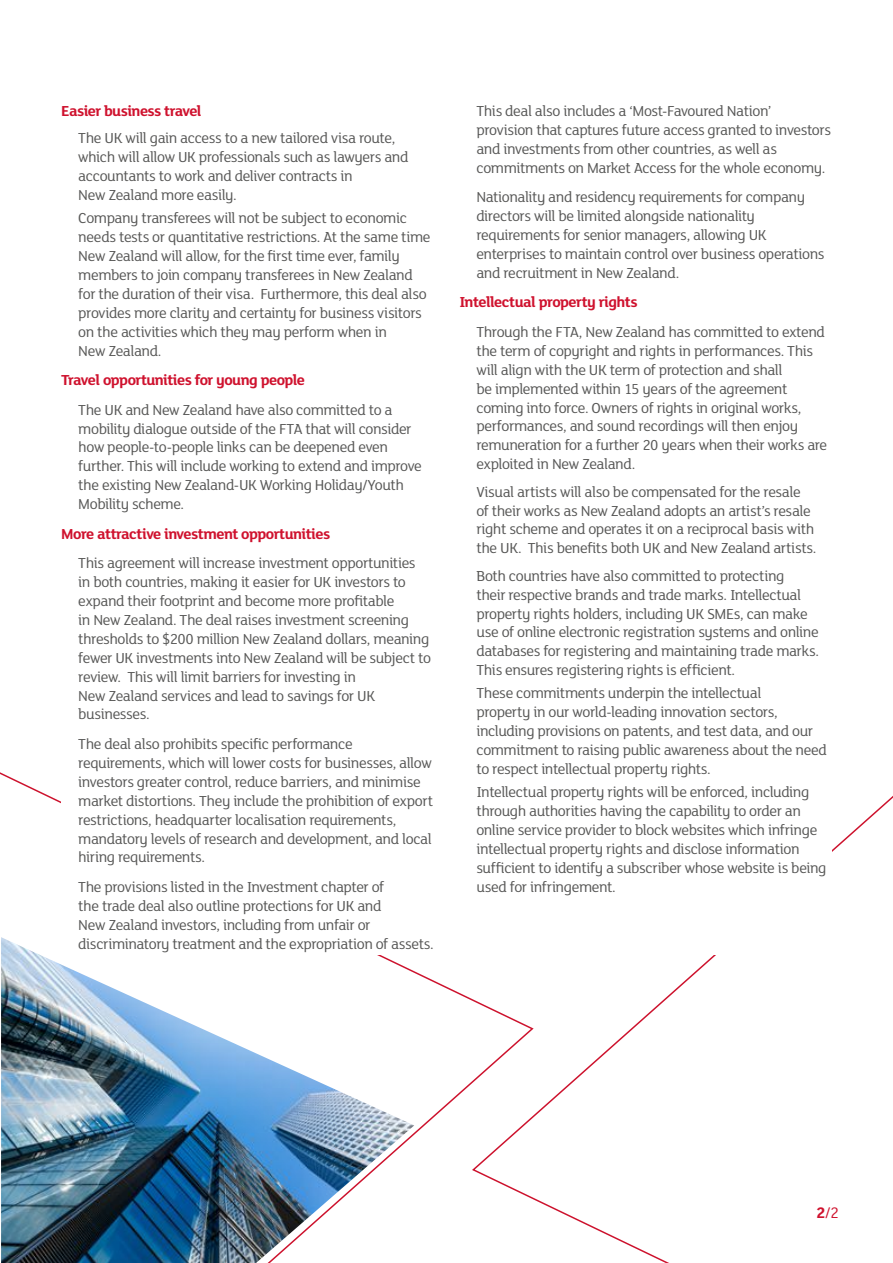
<style>
.page{position:relative;width:893px;height:1263px;background:#fff}
.page>*{position:absolute;margin:0;border:0;box-sizing:border-box;transform-origin:0 0}
.t1{font:16.65px "FS Lola";color:#cf122e}
.Sub_header{font:15.75px/18.9px "FS Lola";letter-spacing:-.03em;color:#575756}
.Body{font:15.75px/18.9px "FS Lola";letter-spacing:-.03em;color:#575756}
.bullet{font:15.75px/18.9px "FS Lola";letter-spacing:-.03em;color:#575756}
.Sub_header-2{font:700 15.75px "FS Lola";letter-spacing:-.035em;color:#cf122e}
.s1{font-weight:700}
</style>
<div class="page">
<svg style="left:471px;top:796px;width:422px;height:467px"></svg>
<div style="left:61px;top:91px;width:771px;height:864px;background:#fff"></div>
<img style="left:1px;top:937px;width:413px;height:326px">
<p class="Sub_header-2" style="left:61px;top:100px;width:142px">Easier business travel</p>
<p class="bullet" style="left:78px;top:128px;width:332px">The UK will gain access to a new tailored visa route, which will allow UK professionals such as lawyers and accountants to work and deliver contracts in<br>New Zealand more easily.</p>
<p class="bullet" style="left:78px;top:208px;width:354px">Company transferees will not be subject to economic needs tests or quantitative restrictions. At the same time New Zealand will allow, for the first time ever, family members to join company transferees in New Zealand for the duration of their visa. Furthermore, this deal also provides more clarity and certainty for business visitors on the activities which they may perform when in<br>New Zealand.</p>
<p class="Sub_header-2" style="left:61px;top:369px;width:245px">Travel opportunities for young people</p>
<p class="Sub_header" style="left:78px;top:399px;width:345px">The UK and New Zealand have also committed to a mobility dialogue outside of the FTA that will consider how people-to-people links can be deepened even further. This will include working to extend and improve the existing New Zealand-UK Working Holiday/Youth Mobility scheme.</p>
<p class="Sub_header-2" style="left:61px;top:523px;width:270px">More attractive investment opportunities</p>
<p class="Sub_header" style="left:78px;top:553px;width:354px">This agreement will increase investment opportunities in both countries, making it easier for UK investors to expand their footprint and become more profitable<br>in New Zealand. The deal raises investment screening thresholds to $200 million New Zealand dollars, meaning fewer UK investments into New Zealand will be subject to review. This will limit barriers for investing in<br>New Zealand services and lead to savings for UK businesses.</p>
<p class="Sub_header" style="left:78px;top:734px;width:356px">The deal also prohibits specific performance requirements, which will lower costs for businesses, allow investors greater control, reduce barriers, and minimise market distortions. They include the prohibition of export restrictions, headquarter localisation requirements, mandatory levels of research and development, and local hiring requirements.</p>
<p class="Sub_header" style="left:78px;top:877px;width:357px">The provisions listed in the Investment chapter of<br>the trade deal also outline protections for UK and<br>New Zealand investors, including from unfair or discriminatory treatment and the expropriation of assets.</p>
<p class="Sub_header" style="left:476px;top:101px;width:356px">This deal also includes a ‘Most-Favoured Nation’ provision that captures future access granted to investors and investments from other countries, as well as commitments on Market Access for the whole economy.</p>
<p class="Sub_header" style="left:476px;top:187px;width:349px">Nationality and residency requirements for company directors will be limited alongside nationality requirements for senior managers, allowing UK enterprises to maintain control over business operations and recruitment in New Zealand.</p>
<p class="Sub_header-2" style="left:459px;top:291px;width:180px">Intellectual property rights</p>
<p class="Body" style="left:476px;top:322px;width:352px">Through the FTA, New Zealand has committed to extend the term of copyright and rights in performances. This will align with the UK term of protection and shall<br>be implemented within 15 years of the agreement coming into force. Owners of rights in original works, performances, and sound recordings will then enjoy remuneration for a further 20 years when their works are exploited in New Zealand.</p>
<p class="Body" style="left:476px;top:481px;width:342px">Visual artists will also be compensated for the resale of their works as New Zealand adopts an artist’s resale right scheme and operates it on a reciprocal basis with the UK. This benefits both UK and New Zealand artists.</p>
<p class="Body" style="left:476px;top:565px;width:344px">Both countries have also committed to protecting<br>their respective brands and trade marks. Intellectual property rights holders, including UK SMEs, can make use of online electronic registration systems and online databases for registering and maintaining trade marks.<br>This ensures registering rights is efficient.</p>
<p class="Body" style="left:476px;top:683px;width:352px">These commitments underpin the intellectual<br>property in our world-leading innovation sectors, including provisions on patents, and test data, and our commitment to raising public awareness about the need to respect intellectual property rights.</p>
<p class="Body" style="left:476px;top:782px;width:352px">Intellectual property rights will be enforced, including through authorities having the capability to order an online service provider to block websites which infringe intellectual property rights and disclose information sufficient to identify a subscriber whose website is being used for infringement.</p>
<p class="t1" style="left:816px;top:1201px;width:24px"><span class="s1">2</span>/2</p>
</div>
